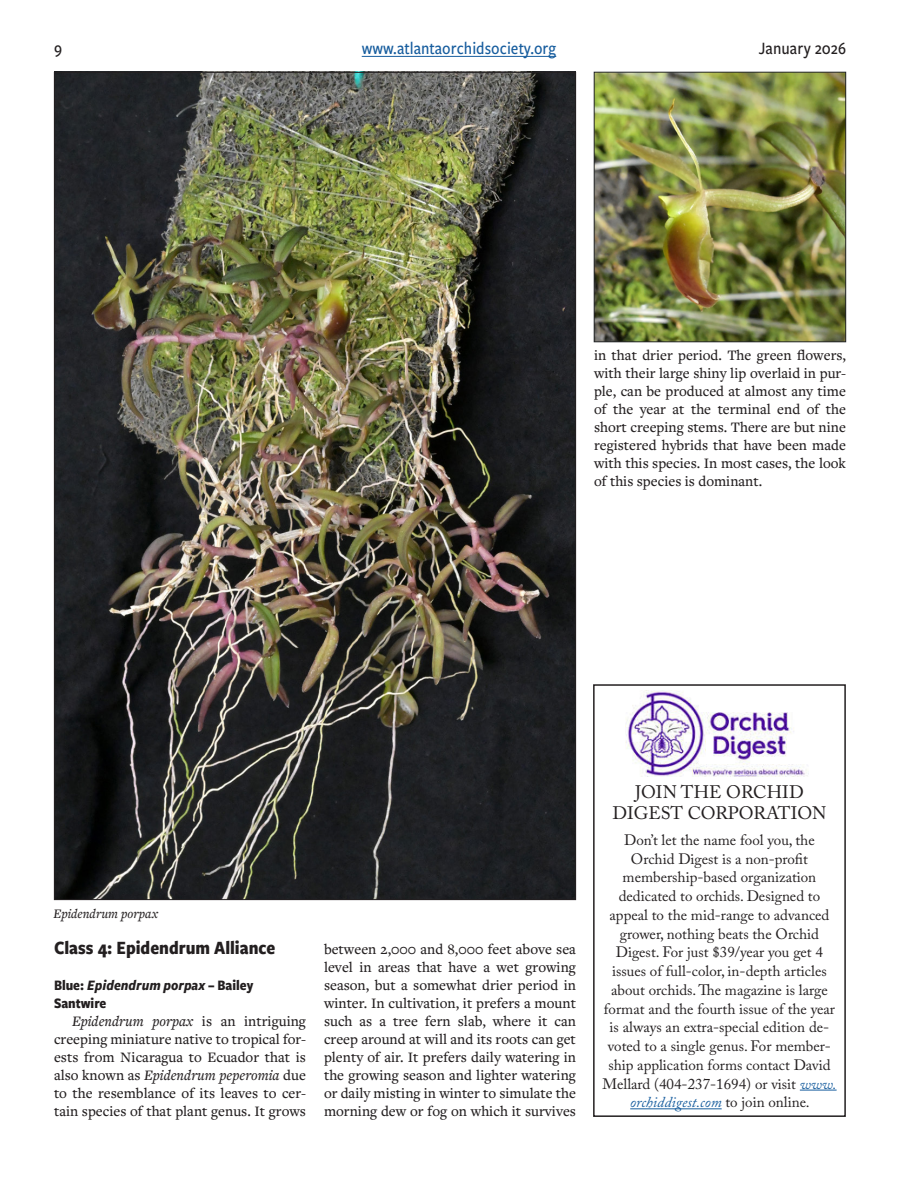
<style>
.page{position:relative;width:918px;height:1188px;background:#fff}
.page>*{position:absolute;margin:0;border:0;box-sizing:border-box;transform-origin:0 0}
.class{font:700 19.5px "Freight Sans Cnd Pro";color:#231f20}
.t1{font:18px/21.6px "Adobe Caslon Pro";color:#231f20;text-align:center}
.t2{font:500 18px "Freight Sans Cnd Pro";color:#175d9e}
.t3{font:500 18px "Freight Sans Cnd Pro";color:#231f20}
.text{font:500 15px/18px "Freight Text Pro";color:#231f20;text-align:justify}
.t4{font:15px/18.8px "Adobe Caslon Pro";color:#231f20;text-align:center}
.ribbon_title{font:700 15px/18px "Freight Sans Cnd Pro";color:#231f20}
.t5{font:italic 500 13.5px "Freight Text Pro";color:#231f20}
.s1{font-style:italic}
.s2{font-style:italic;color:#175d9e}
</style>
<div class="page">
<hr style="left:362px;top:56px;width:194px;height:1px;background:#175d9e">
<img style="left:56px;top:74px;width:518px;height:824px">
<hr style="left:800px;top:1090px;width:37px;height:1px;background:#175d9e">
<hr style="left:630px;top:1108px;width:92px;height:1px;background:#175d9e">
<div style="left:593px;top:684px;width:253px;height:433px;border:2px solid #231f20"></div>
<img style="left:625px;top:690px;width:183px;height:86px">
<img style="left:596px;top:74px;width:248px;height:266px">
<div style="left:594px;top:72px;width:252px;height:270px;border:1px solid #26282a"></div>
<p class="t3" style="left:54px;top:36px;width:9px">9</p>
<p class="t2" style="left:362px;top:36px;width:196px">www.atlantaorchidsociety.org</p>
<p class="t3" style="left:759px;top:36px;width:89px">January 2026</p>
<p class="text" style="left:594px;top:346px;width:254px">in that drier period. The green flowers, with their large shiny lip overlaid in pur&shy;ple, can be produced at almost any time of the year at the terminal end of the short creeping stems. There are but nine registered hybrids that have been made with this species. In most cases, the look of this species is dominant.</p>
<p class="t5" style="left:54px;top:905px;width:106px">Epidendrum porpax</p>
<p class="class" style="left:54px;top:934px;width:223px">Class 4: Epidendrum Alliance</p>
<p class="ribbon_title" style="left:54px;top:976px;width:201px">Blue: <span class="s1">Epidendrum porpax</span> – Bailey<br>Santwire</p>
<p class="text" style="left:54px;top:1012px;width:254px;text-indent:18px"><span class="s1">Epidendrum porpax</span> is an intriguing creeping miniature native to tropical for&shy;ests from Nicaragua to Ecuador that is also known as <span class="s1">Epidendrum peperomia</span> due to the resemblance of its leaves to cer&shy;tain species of that plant genus. It grows</p>
<p class="text" style="left:324px;top:940px;width:254px">between 2,000 and 8,000 feet above sea level in areas that have a wet growing season, but a somewhat drier period in winter. In cultivation, it prefers a mount such as a tree fern slab, where it can creep around at will and its roots can get plenty of air. It prefers daily watering in the growing season and lighter watering or daily misting in winter to simulate the morning dew or fog on which it survives</p>
<p class="t1" style="left:612px;top:781px;width:215px">JOIN THE ORCHID<br>DIGEST CORPORATION</p>
<p class="t4" style="left:602px;top:830px;width:236px">Don’t let the name fool you, the Orchid Digest is a non-profit membership-based organization dedicated to orchids. Designed to appeal to the mid-range to advanced grower, nothing beats the Orchid Digest. For just $39/year you get 4 issues of full-color, in-depth articles about orchids. The magazine is large format and the fourth issue of the year is always an extra-special edition de&shy;voted to a single genus. For member&shy;ship application forms contact David Mellard (404-237-1694) or visit <span class="s2">www. orchiddigest.com</span> to join online.</p>
</div>
